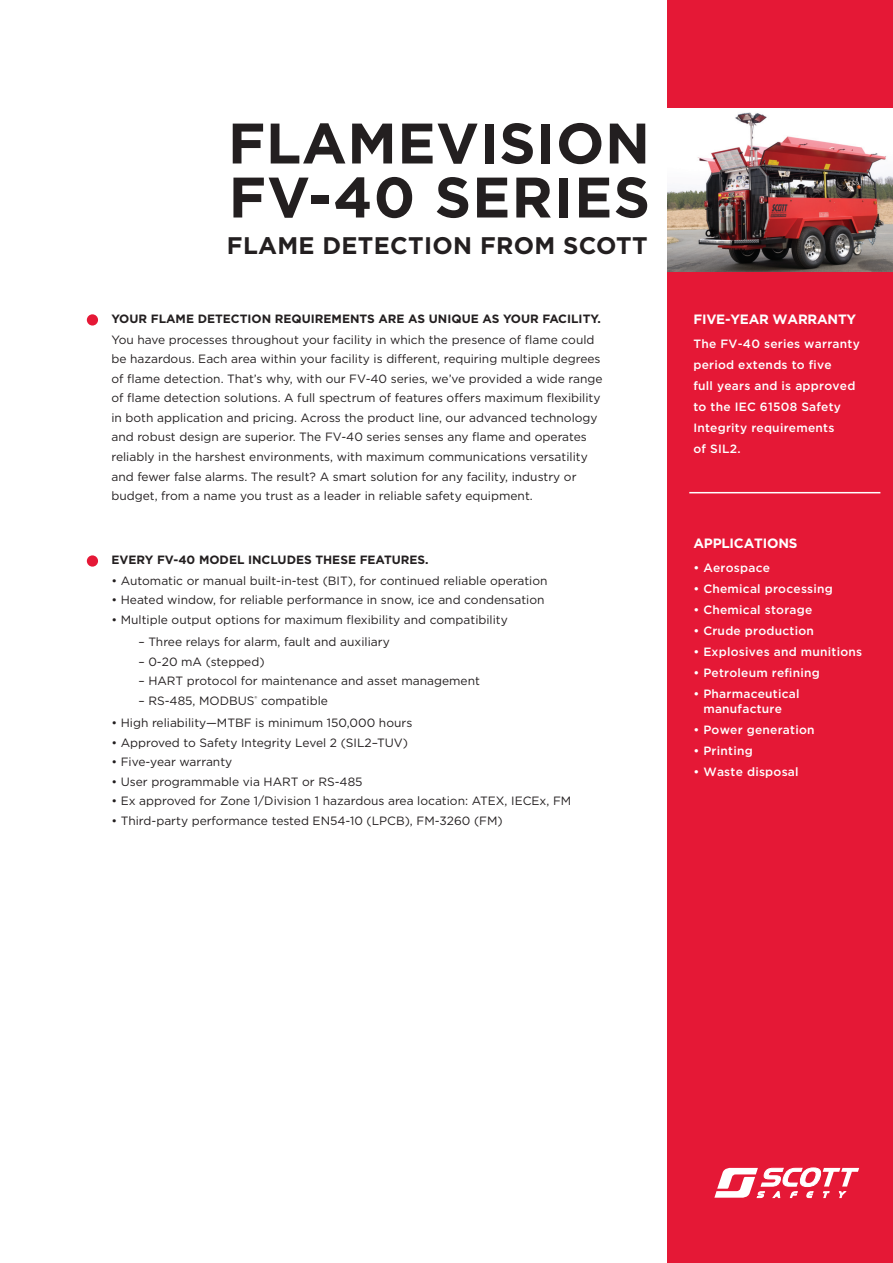
<style>
.page{position:relative;width:893px;height:1263px;background:#fff}
.page>*{position:absolute;margin:0;border:0;box-sizing:border-box;transform-origin:0 0}
.t1{font:700 57px/54px "Gotham";letter-spacing:.01em;color:#231f20}
.t2{font:700 24px "Gotham";letter-spacing:.015em;color:#231f20}
.subhead{font:700 13.5px "Gotham";letter-spacing:-.015em;color:#fff}
.t3{font:12px/19.5px "Gotham";color:#231f20}
.t4{font:500 12px/21px "Gotham";letter-spacing:.02em;color:#fff}
.t5{font:700 12px "Gotham";color:#231f20}
</style>
<div class="page">
<div style="left:87px;top:314px;width:11px;height:12px;background:#e51836;border-radius:50%"></div>
<div style="left:87px;top:555px;width:11px;height:12px;background:#e51836;border-radius:50%"></div>
<div style="left:667px;top:0;width:226px;height:1263px;background:#e51836"></div>
<svg style="left:714px;top:1167px;width:145px;height:31px"></svg>
<img style="left:667px;top:108px;width:226px;height:164px">
<hr style="left:689px;top:492px;width:191px;height:1px;background:#fff">
<h1 class="t1" style="left:228px;top:116px;width:424px">FLAMEVISION<br>FV-40 SERIES</h1>
<p class="t2" style="left:227px;top:231px;width:422px">FLAME DETECTION FROM SCOTT</p>
<p class="t5" style="left:111px;top:311px;width:491px">YOUR FLAME DETECTION REQUIREMENTS ARE AS UNIQUE AS YOUR FACILITY.</p>
<p class="t3" style="left:111px;top:330px;width:492px">You have processes throughout your facility in which the presence of flame could be hazardous. Each area within your facility is different, requiring multiple degrees of flame detection. That’s why, with our FV-40 series, we’ve provided a wide range of flame detection solutions. A full spectrum of features offers maximum flexibility in both application and pricing. Across the product line, our advanced technology and robust design are superior. The FV-40 series senses any flame and operates reliably in the harshest environments, with maximum communications versatility and fewer false alarms. The result? A smart solution for any facility, industry or budget, from a name you trust as a leader in reliable safety equipment.</p>
<p class="t5" style="left:111px;top:552px;width:319px">EVERY FV-40 MODEL INCLUDES THESE FEATURES.</p>
<p class="t3" style="left:111px;top:571px;width:438px">• Automatic or manual built-in-test (BIT), for continued reliable operation</p>
<p class="t3" style="left:111px;top:590px;width:435px">• Heated window, for reliable performance in snow, ice and condensation</p>
<p class="t3" style="left:111px;top:610px;width:398px">• Multiple output options for maximum flexibility and compatibility</p>
<p class="t3" style="left:138px;top:632px;width:253px">– Three relays for alarm, fault and auxiliary</p>
<p class="t3" style="left:138px;top:652px;width:128px">– 0-20 mA (stepped)</p>
<p class="t3" style="left:138px;top:671px;width:343px">– HART protocol for maintenance and asset management</p>
<p class="t3" style="left:138px;top:691px;width:191px">– RS-485, MODBUS<sup>®</sup> compatible</p>
<p class="t3" style="left:111px;top:713px;width:302px">• High reliability—MTBF is minimum 150,000 hours</p>
<p class="t3" style="left:111px;top:733px;width:298px">• Approved to Safety Integrity Level 2 (SIL2–TUV)</p>
<p class="t3" style="left:111px;top:752px;width:122px">• Five-year warranty</p>
<p class="t3" style="left:111px;top:772px;width:253px">• User programmable via HART or RS-485</p>
<p class="t3" style="left:111px;top:791px;width:461px">• Ex approved for Zone 1/Division 1 hazardous area location: ATEX, IECEx, FM</p>
<p class="t3" style="left:111px;top:811px;width:393px">• Third-party performance tested EN54-10 (LPCB), FM-3260 (FM)</p>
<p class="subhead" style="left:693px;top:311px;width:164px">FIVE-YEAR WARRANTY</p>
<p class="t4" style="left:693px;top:334px;width:168px">The FV-40 series warranty period extends to five</p>
<p class="t4" style="left:693px;top:376px;width:164px">full years and is approved to the IEC 61508 Safety</p>
<p class="t4" style="left:693px;top:418px;width:142px">Integrity requirements of SIL2.</p>
<p class="subhead" style="left:693px;top:535px;width:106px">APPLICATIONS</p>
<p class="t4" style="left:693px;top:557px;width:78px">• Aerospace</p>
<p class="t4" style="left:693px;top:578px;width:141px">• Chemical processing</p>
<p class="t4" style="left:693px;top:599px;width:121px">• Chemical storage</p>
<p class="t4" style="left:693px;top:620px;width:122px">• Crude production</p>
<p class="t4" style="left:693px;top:641px;width:170px">• Explosives and munitions</p>
<p class="t4" style="left:693px;top:662px;width:128px">• Petroleum refining</p>
<p class="t4" style="left:703px;top:686px;width:98px;line-height:15px;text-indent:-10px">• Pharmaceutical manufacture</p>
<p class="t4" style="left:693px;top:719px;width:123px">• Power generation</p>
<p class="t4" style="left:693px;top:740px;width:61px">• Printing</p>
<p class="t4" style="left:693px;top:761px;width:107px">• Waste disposal</p>
</div>
